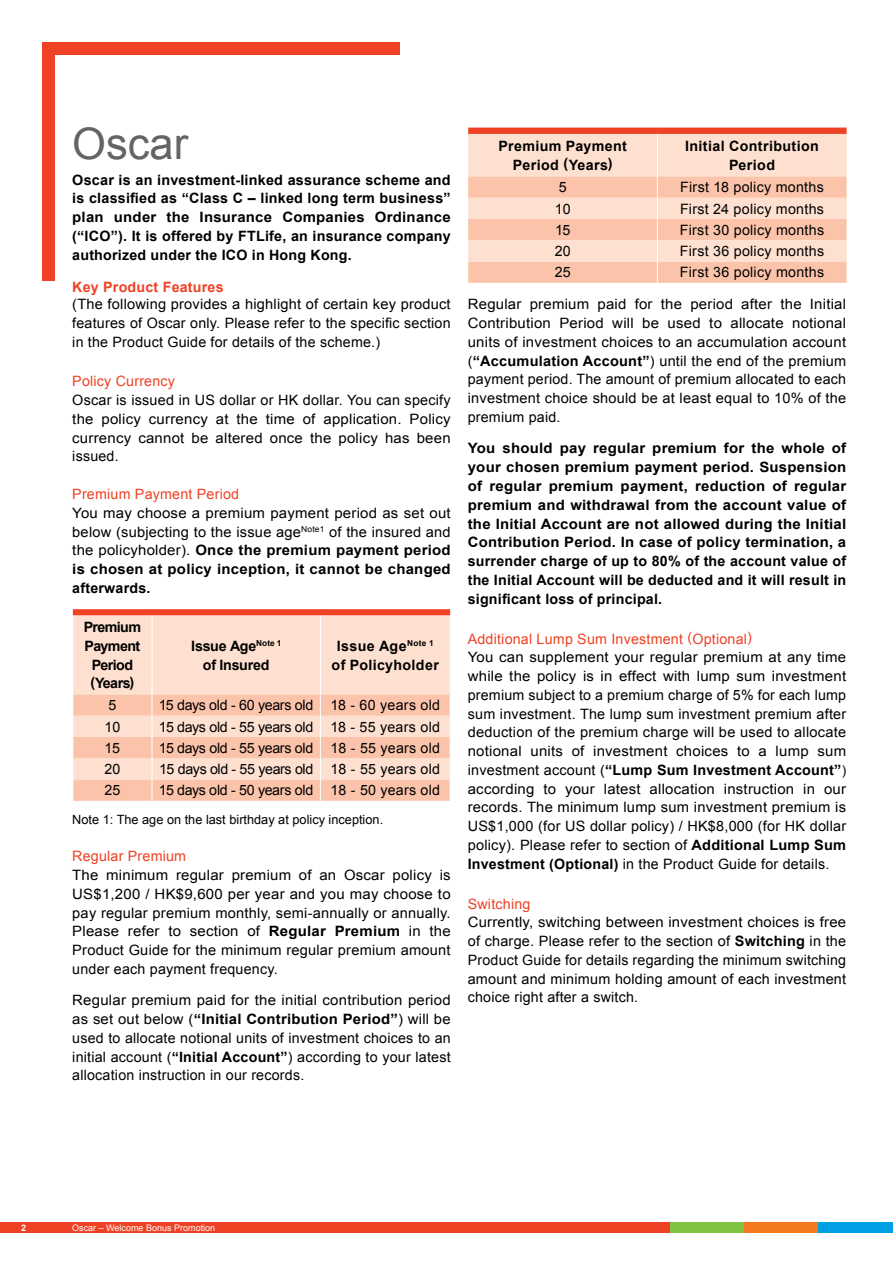
<style>
.page{position:relative;width:893px;height:1263px;background:#fff}
.page>*{position:absolute;margin:0;border:0;box-sizing:border-box;transform-origin:0 0}
.t1{font:43.5px "Arial";color:#636466}
.t2{font:14.25px/18.8px "Arial";letter-spacing:.015em;color:#000;text-align:justify;scale:1.05 1}
.t3{font:14.25px/18.8px "Arial";letter-spacing:.015em;color:#000;text-align:justify}
.t4{font:700 14.25px/18.8px "Arial";letter-spacing:.015em;color:#000;text-align:justify;scale:1.05 1}
.t5{font:700 14.25px/18.8px "Arial";letter-spacing:.015em;color:#000;text-align:center}
.t6{font:14.25px "Arial";letter-spacing:-.015em;color:#000}
.t7{font:14.25px "Arial";letter-spacing:.015em;color:#ef4123}
.t8{font:14.25px "Arial";letter-spacing:-.025em;color:#000}
.t9{font:700 14.25px/18.8px "Arial";letter-spacing:-.04em;color:#000;text-align:center}
.t10{font:700 14.25px/18.8px "Arial";letter-spacing:-.015em;color:#000;text-align:center}
.t11{font:700 14.25px "Arial";letter-spacing:.015em;color:#ef4123}
.t12{font:12.75px "Arial";color:#000}
.t13{font:9px "Arial";color:#fff}
.t14{font:700 9px "Arial";color:#fff}
.s1{font-weight:700}
.s2{font-size:13.5px}
</style>
<div class="page">
<div style="left:670px;top:1222px;width:74px;height:11px;background:#80c342"></div>
<div style="left:744px;top:1222px;width:75px;height:11px;background:#f47920"></div>
<div style="left:819px;top:1222px;width:74px;height:11px;background:#00a1e4"></div>
<div style="left:0;top:1222px;width:670px;height:11px;background:#ef4123"></div>
<svg style="left:468px;top:128px;width:379px;height:155px;background:#fbceba"></svg>
<svg style="left:73px;top:609px;width:377px;height:6px;background:#ef4629"></svg>
<div style="left:73px;top:615px;width:377px;height:79px;background:#fde0d0"></div>
<hr style="left:152px;top:615px;width:1px;height:79px;background:#fff">
<hr style="left:320px;top:615px;width:1px;height:79px;background:#fff">
<svg style="left:73px;top:694px;width:377px;height:107px;background:#fbcfba"></svg>
<div style="left:43px;top:43px;width:357px;height:12px;background:#ef4123"></div>
<div style="left:43px;top:43px;width:12px;height:238px;background:#ef4123"></div>
<h1 class="t1" style="left:72px;top:115px;width:118px">Oscar</h1>
<p class="t5" style="left:72px;top:171px;width:380px;text-align:justify">Oscar is an investment-linked assurance scheme and is classified as “Class C – linked long term business” plan under the Insurance Companies Ordinance (“ICO”). It is offered by FTLife, an insurance company authorized under the ICO in Hong Kong.</p>
<p class="t11" style="left:72px;top:278px;width:153px">Key Product Features</p>
<p class="t3" style="left:72px;top:295px;width:380px">(The following provides a highlight of certain key product features of Oscar only. Please refer to the specific section in the Product Guide for details of the scheme.)</p>
<p class="t7" style="left:72px;top:372px;width:104px">Policy Currency</p>
<p class="t3" style="left:72px;top:391px;width:380px">Oscar is issued in US dollar or HK dollar. You can specify the policy currency at the time of application. Policy currency cannot be altered once the policy has been issued.</p>
<p class="t7" style="left:72px;top:485px;width:168px">Premium Payment Period</p>
<p class="t2" style="left:72px;top:504px;width:362px">You may choose a premium payment period as set out below (subjecting to the issue age<sup>Note1</sup> of the insured and the policyholder). <span class="s1">Once the premium payment period is chosen at policy inception, it cannot be changed afterwards.</span></p>
<p class="t9" style="left:84px;top:618px;width:59px">Premium<br>Payment<br>Period (Years)</p>
<p class="t10" style="left:191px;top:637px;width:92px">Issue Age<sup>Note</sup> <sup>1 </sup>of Insured</p>
<p class="t5" style="left:332px;top:637px;width:109px">Issue Age<sup>Note</sup> <sup>1 </sup>of Policyholder</p>
<p class="t3" style="left:108px;top:696px;width:9px">5</p>
<p class="t6" style="left:159px;top:696px;width:283px">15 days old - 60 years old 18 - 60 years old</p>
<p class="t3" style="left:105px;top:717px;width:17px">10</p>
<p class="t6" style="left:159px;top:717px;width:283px">15 days old - 55 years old 18 - 55 years old</p>
<p class="t3" style="left:105px;top:739px;width:17px">15</p>
<p class="t6" style="left:159px;top:738px;width:283px">15 days old - 55 years old 18 - 55 years old</p>
<p class="t3" style="left:104px;top:760px;width:18px">20</p>
<p class="t8" style="left:159px;top:760px;width:282px">15 days old - 55 years old 18 - 55 years old</p>
<p class="t3" style="left:104px;top:781px;width:18px">25</p>
<p class="t6" style="left:159px;top:781px;width:283px">15 days old - 50 years old 18 - 50 years old</p>
<p class="t12" style="left:72px;top:811px;width:312px">Note 1: The age on the last birthday at policy inception.</p>
<p class="t7" style="left:72px;top:847px;width:115px">Regular Premium</p>
<p class="t2" style="left:72px;top:866px;width:362px">The minimum regular premium of an Oscar policy is US$1,200 / HK$9,600 per year and you may choose to pay regular premium monthly, semi-annually or annually.<br>Please refer to section of <span class="s1">Regular Premium</span> in the Product Guide for the minimum regular premium amount under each payment frequency.</p>
<p class="t2" style="left:72px;top:991px;width:362px">Regular premium paid for the initial contribution period as set out below (<span class="s1">“Initial Contribution Period”</span>) will be used to allocate notional units of investment choices to an initial account (<span class="s1">“Initial Account”</span>) according to your latest allocation instruction in our records.</p>
<p class="t5" style="left:498px;top:137px;width:130px">Premium Payment<br>Period (Years)</p>
<p class="t5" style="left:685px;top:137px;width:135px">Initial Contribution<br>Period</p>
<p class="t3" style="left:559px;top:178px;width:9px">5</p>
<p class="t3" style="left:680px;top:178px;width:145px">First 18 policy months</p>
<p class="t3" style="left:555px;top:199px;width:17px">10</p>
<p class="t3" style="left:680px;top:199px;width:145px">First 24 policy months</p>
<p class="t3" style="left:555px;top:221px;width:17px">15</p>
<p class="t3" style="left:680px;top:221px;width:146px">First 30 policy months</p>
<p class="t3" style="left:555px;top:242px;width:18px">20</p>
<p class="t3" style="left:680px;top:242px;width:146px">First 36 policy months</p>
<p class="t3" style="left:555px;top:263px;width:18px">25</p>
<p class="t3" style="left:680px;top:263px;width:146px">First 36 policy months</p>
<p class="t2" style="left:468px;top:295px;width:362px">Regular premium paid for the period after the Initial Contribution Period will be used to allocate notional units of investment choices to an accumulation account (<span class="s1">“Accumulation Account”</span>) until the end of the premium payment period. The amount of premium allocated to each investment choice should be at least equal to 10% of the premium paid.</p>
<p class="t4" style="left:468px;top:440px;width:362px">You should pay regular premium for the whole of your chosen premium payment period. Suspension of regular premium payment, reduction of regular premium and withdrawal from the account value of the Initial Account are not allowed during the Initial Contribution Period. In case of policy termination, a surrender charge of up to 80% of the account value of the Initial Account will be deducted and it will result in significant loss of principal.</p>
<p class="t7" style="left:468px;top:629px;width:286px">Additional Lump Sum Investment (Optional)</p>
<p class="t2" style="left:468px;top:648px;width:362px">You can supplement your regular premium at any time while the policy is in effect with lump sum investment premium subject to a premium charge of 5% for each lump sum investment. The lump sum investment premium after deduction of the premium charge will be used to allocate notional units of investment choices to a lump sum investment account (<span class="s1">“Lump Sum Investment Account”</span><span class="s2">) </span>according to your latest allocation instruction in our records. The minimum lump sum investment premium is US$1,000 (for US dollar policy) / HK$8,000 (for HK dollar policy). Please refer to section of <span class="s1">Additional Lump Sum Investment (Optional)</span> in the Product Guide for details.</p>
<p class="t7" style="left:468px;top:894px;width:64px">Switching</p>
<p class="t2" style="left:468px;top:913px;width:362px">Currently, switching between investment choices is free of charge. Please refer to the section of <span class="s1">Switching</span> in the Product Guide for details regarding the minimum switching amount and minimum holding amount of each investment choice right after a switch.</p>
<p class="t14" style="left:21px;top:1222px;width:7px">2</p>
<p class="t13" style="left:72px;top:1222px;width:144px">Oscar – Welcome Bonus Promotion</p>
</div>
